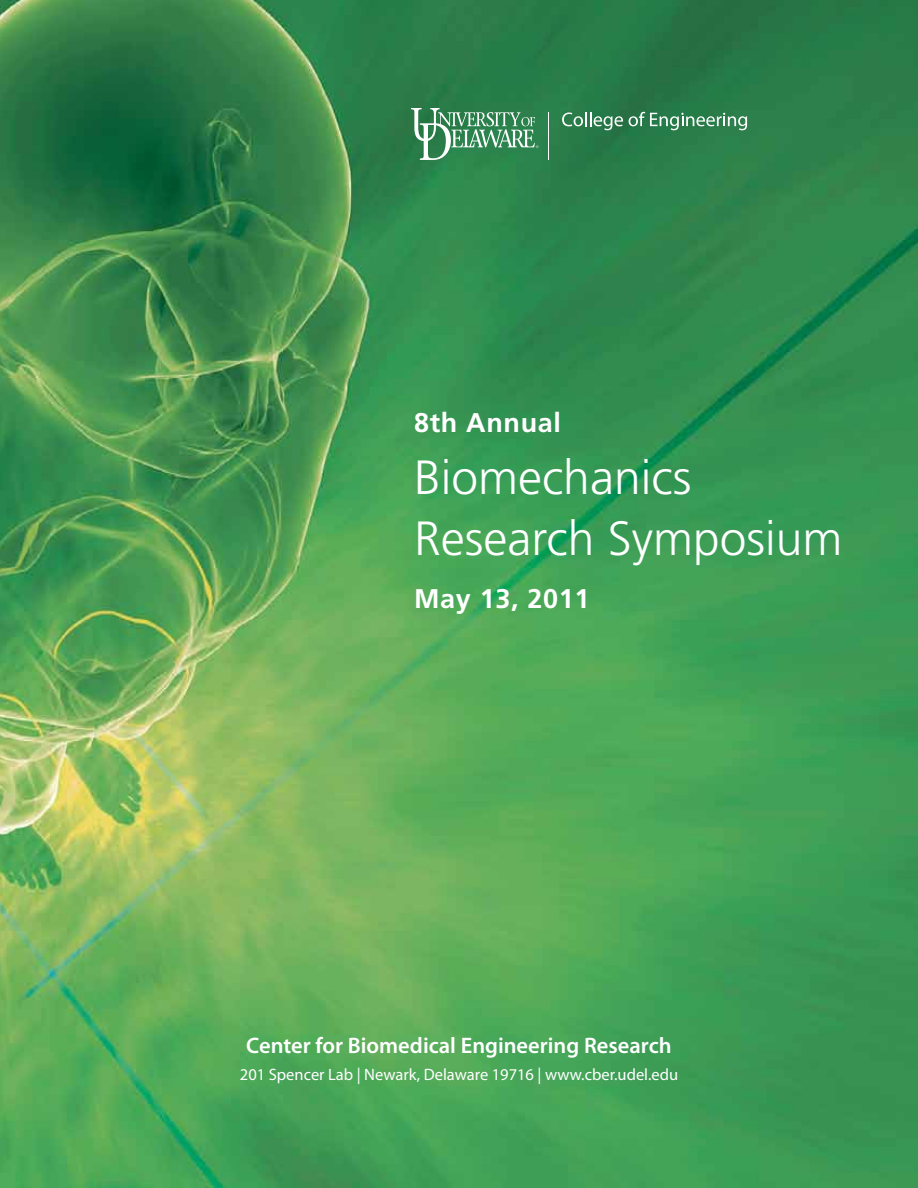
<style>
.page{position:relative;width:918px;height:1188px;background:#fff}
.page>*{position:absolute;margin:0;border:0;box-sizing:border-box;transform-origin:0 0}
.t1{font:300 48px/61.5px "Frutiger";color:#fff}
.t2{font:700 27px "Frutiger";letter-spacing:.025em;color:#fff}
.t3{font:600 22.5px "Myriad Pro";color:#fff}
.t4{font:16.5px "Myriad Pro";color:#fff}
</style>
<div class="page">
<img style="left:0;top:0;width:918px;height:1188px">
<svg style="left:411px;top:108px;width:128px;height:52px;background:#5a9c73"></svg>
<svg style="left:562px;top:112px;width:61px;height:18px"></svg>
<svg style="left:629px;top:112px;width:118px;height:18px;background:#599973"></svg>
<hr style="left:549px;top:112px;width:1px;height:48px;background:#fff">
<h2 class="t2" style="left:414px;top:407px;width:149px">8th Annual</h2>
<h1 class="t1" style="left:414px;top:447px;width:430px">Biomechanics<br>Research Symposium</h1>
<h2 class="t2" style="left:414px;top:582px;width:177px">May 13, 2011</h2>
<h3 class="t3" style="left:246px;top:1031px;width:427px">Center for Biomedical Engineering Research</h3>
<p class="t4" style="left:240px;top:1064px;width:440px">201 Spencer Lab | Newark, Delaware 19716 | www.cber.udel.edu</p>
</div>
